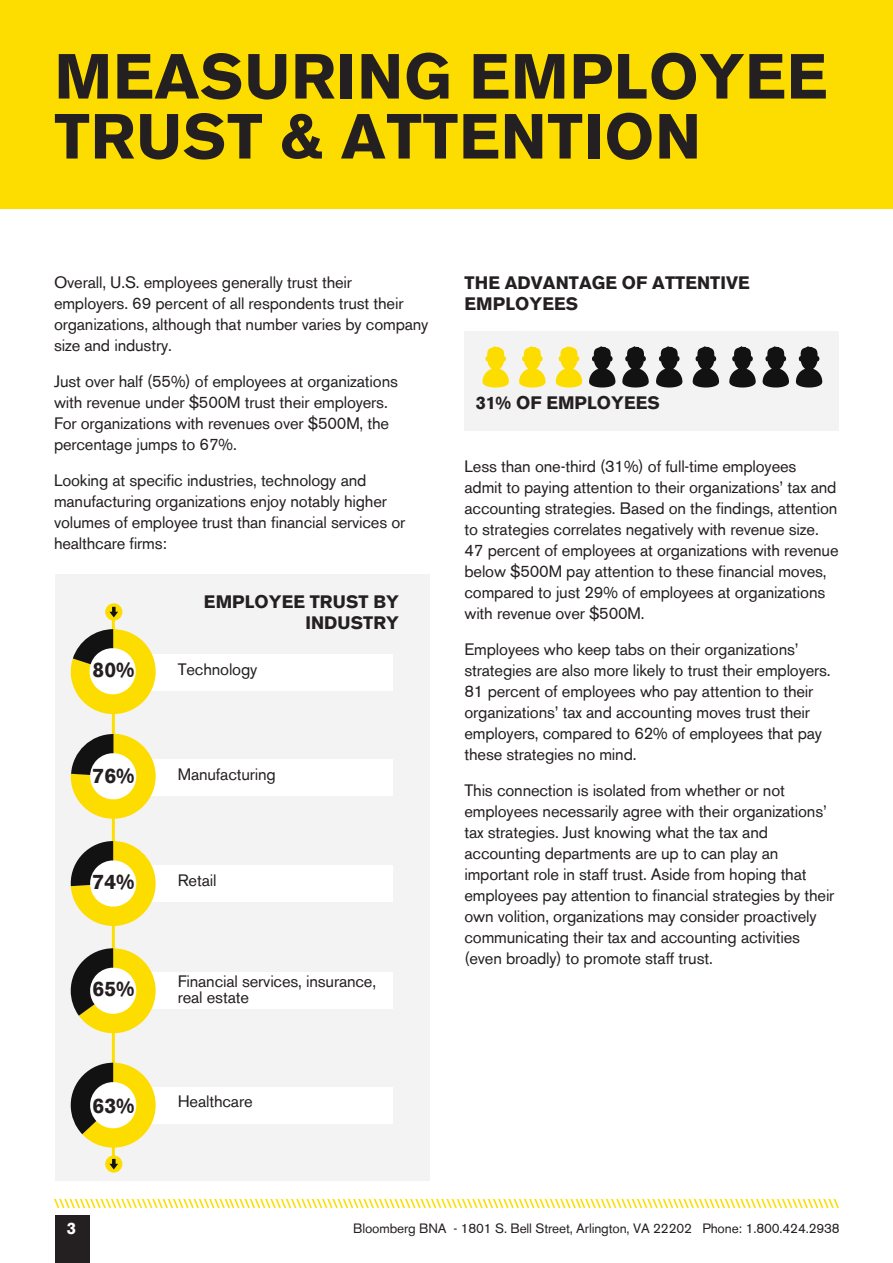
<style>
.page{position:relative;width:893px;height:1263px;background:#fff}
.page>*{position:absolute;margin:0;border:0;box-sizing:border-box;transform-origin:0 0}
.t1{font:700 63px/60px "Akzidenz Grotesk BE";letter-spacing:.015em;color:#241f21}
.t2{font:700 21px "Akzidenz Grotesk BE";color:#241f21}
.t3{font:700 18px/21px "Akzidenz Grotesk BE";letter-spacing:.005em;color:#241f21}
.t4{font:16.5px/21px "Akzidenz Grotesk BE";letter-spacing:-.01em;color:#241f21}
.t5{font:700 16.5px "Akzidenz Grotesk BE";color:#fff}
.t6{font:13.5px "Akzidenz Grotesk BE";letter-spacing:-.01em;color:#241f21}
</style>
<div class="page">
<div style="left:55px;top:1215px;width:35px;height:48px;background:#241f21"></div>
<svg style="left:54px;top:1199px;width:785px;height:9px"></svg>
<div style="left:464px;top:331px;width:375px;height:100px;background:#f3f3f3"></div>
<div style="left:0;top:0;width:893px;height:208px;background:#fddd00"></div>
<div style="left:55px;top:574px;width:374px;height:606px;background:#f3f3f3"></div>
<hr style="left:112px;top:613px;width:3px;height:544px;background:#fcde00">
<div style="left:105px;top:603px;width:17px;height:17px;background:#fddd00;border-radius:50%"></div>
<div style="left:105px;top:1155px;width:17px;height:17px;background:#fddd00;border-radius:50%"></div>
<div style="left:142px;top:654px;width:251px;height:37px;background:#fff"></div>
<div style="left:142px;top:759px;width:251px;height:37px;background:#fff"></div>
<div style="left:142px;top:865px;width:251px;height:37px;background:#fff"></div>
<div style="left:142px;top:972px;width:251px;height:37px;background:#fff"></div>
<div style="left:142px;top:1087px;width:251px;height:36px;background:#fff"></div>
<svg style="left:70px;top:629px;width:86px;height:90px"></svg>
<svg style="left:70px;top:734px;width:86px;height:86px"></svg>
<svg style="left:71px;top:841px;width:85px;height:86px"></svg>
<svg style="left:71px;top:948px;width:85px;height:91px"></svg>
<svg style="left:71px;top:1063px;width:89px;height:89px"></svg>
<svg style="left:109px;top:607px;width:9px;height:10px"></svg>
<svg style="left:109px;top:1159px;width:9px;height:10px"></svg>
<svg style="left:482px;top:346px;width:27px;height:41px"></svg>
<svg style="left:519px;top:346px;width:26px;height:41px"></svg>
<svg style="left:556px;top:346px;width:26px;height:41px"></svg>
<svg style="left:589px;top:346px;width:26px;height:41px"></svg>
<svg style="left:622px;top:346px;width:27px;height:41px"></svg>
<svg style="left:656px;top:346px;width:26px;height:41px"></svg>
<svg style="left:693px;top:346px;width:26px;height:41px"></svg>
<svg style="left:729px;top:346px;width:27px;height:41px"></svg>
<svg style="left:763px;top:346px;width:26px;height:41px"></svg>
<svg style="left:796px;top:346px;width:26px;height:41px"></svg>
<h1 class="t1" style="left:54px;top:47px;width:774px">MEASURING EMPLOYEE<br>TRUST &amp; ATTENTION</h1>
<p class="t4" style="left:54px;top:271px;width:376px">Overall, U.S. employees generally trust their employers. 69 percent of all respondents trust their organizations, although that number varies by company size and industry.</p>
<p class="t4" style="left:54px;top:370px;width:345px">Just over half (55%) of employees at organizations with revenue under $500M trust their employers.<br>For organizations with revenues over $500M, the percentage jumps to 67%.</p>
<p class="t4" style="left:54px;top:469px;width:353px">Looking at specific industries, technology and manufacturing organizations enjoy notably higher volumes of employee trust than financial services or healthcare firms:</p>
<p class="t2" style="left:93px;top:657px;width:43px">80%</p>
<p class="t3" style="left:204px;top:591px;width:196px;text-align:right">EMPLOYEE TRUST BY<br>INDUSTRY</p>
<p class="t4" style="left:178px;top:658px;width:81px">Technology</p>
<p class="t2" style="left:93px;top:763px;width:43px">76%</p>
<p class="t4" style="left:178px;top:763px;width:100px">Manufacturing</p>
<p class="t2" style="left:93px;top:869px;width:43px">74%</p>
<p class="t4" style="left:178px;top:869px;width:40px">Retail</p>
<p class="t2" style="left:93px;top:976px;width:43px">65%</p>
<p class="t4" style="left:178px;top:973px;width:200px;line-height:16.5px">Financial services, insurance, real estate</p>
<p class="t3" style="left:465px;top:272px;width:287px">THE ADVANTAGE OF ATTENTIVE<br>EMPLOYEES</p>
<p class="t3" style="left:476px;top:393px;width:186px">31% OF EMPLOYEES</p>
<p class="t4" style="left:464px;top:456px;width:376px">Less than one-third (31%) of full-time employees<br>admit to paying attention to their organizations’ tax and accounting strategies. Based on the findings, attention to strategies correlates negatively with revenue size.<br>47 percent of employees at organizations with revenue below $500M pay attention to these financial moves, compared to just 29% of employees at organizations with revenue over $500M.</p>
<p class="t4" style="left:464px;top:639px;width:368px">Employees who keep tabs on their organizations’ strategies are also more likely to trust their employers.<br>81 percent of employees who pay attention to their organizations’ tax and accounting moves trust their employers, compared to 62% of employees that pay these strategies no mind.</p>
<p class="t4" style="left:464px;top:780px;width:371px">This connection is isolated from whether or not employees necessarily agree with their organizations’ tax strategies. Just knowing what the tax and accounting departments are up to can play an important role in staff trust. Aside from hoping that employees pay attention to financial strategies by their own volition, organizations may consider proactively communicating their tax and accounting activities (even broadly) to promote staff trust.</p>
<p class="t2" style="left:93px;top:1093px;width:43px">63%</p>
<p class="t4" style="left:178px;top:1091px;width:76px">Healthcare</p>
<p class="t5" style="left:67px;top:1218px;width:11px">3</p>
<p class="t6" style="left:353px;top:1220px;width:488px">Bloomberg BNA - 1801 S. Bell Street, Arlington, VA 22202 Phone: 1.800.424.2938</p>
</div>
